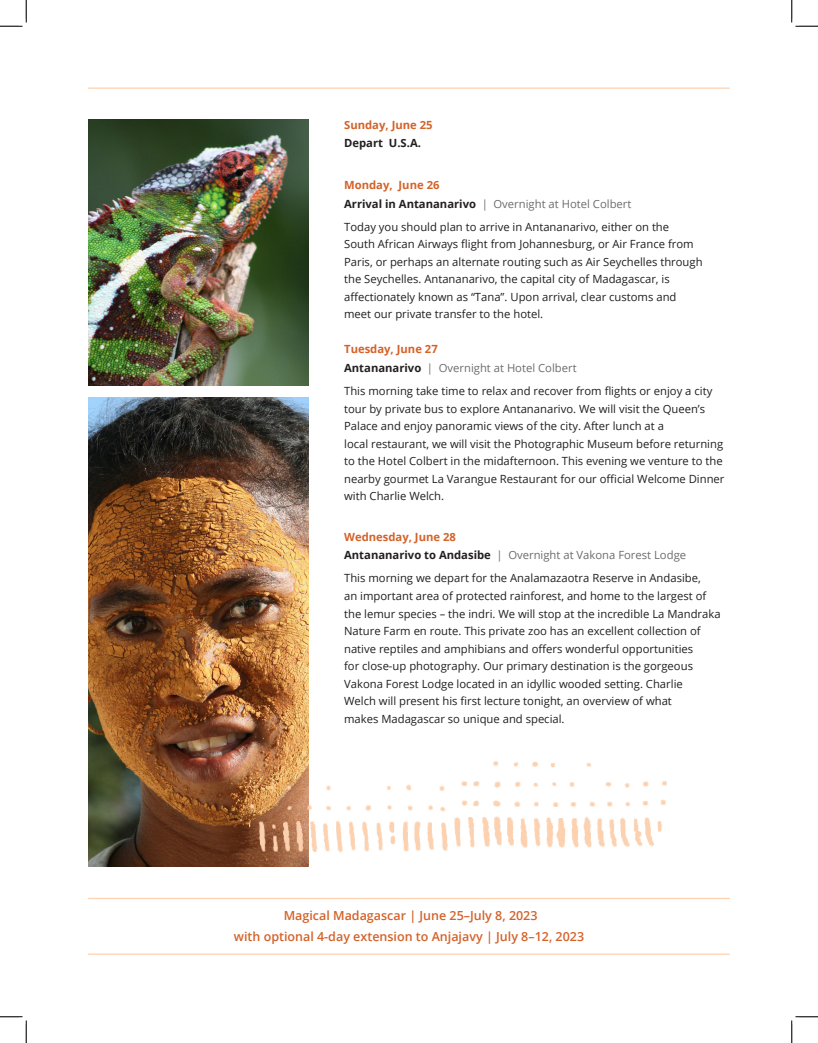
<style>
.page{position:relative;width:818px;height:1043px;background:#fff}
.page>*{position:absolute;margin:0;border:0;box-sizing:border-box;transform-origin:0 0}
.t1{font:600 12.5px "Open Sans";color:#d46229}
.Letter{font:11.25px/17.5px "Open Sans";color:#231f20}
.Location_Headline{font:11.25px "Open Sans";color:#6c6d70}
.Date{font:700 11.25px "Open Sans";color:#d46229}
.Location_Headline-2{font:700 11.25px "Open Sans";color:#231f20}
.s1{font-weight:700;color:#231f20}
</style>
<div class="page">
<img style="left:88px;top:397px;width:220px;height:469px">
<hr style="left:88px;top:88px;width:641px;height:1px;background:#fcd1af">
<img style="left:88px;top:120px;width:220px;height:265px">
<img style="left:249px;top:756px;width:418px;height:100px">
<hr style="left:88px;top:953px;width:641px;height:1px;background:#fcd1af">
<hr style="left:88px;top:897px;width:641px;height:2px;background:#fcd1af">
<svg style="left:0;top:0;width:27px;height:27px"></svg>
<svg style="left:0;top:1016px;width:27px;height:26px"></svg>
<svg style="left:791px;top:0;width:27px;height:27px"></svg>
<svg style="left:791px;top:1016px;width:27px;height:26px"></svg>
<p class="Date" style="left:344px;top:116px;width:90px">Sunday, June 25</p>
<p class="Location_Headline-2" style="left:344px;top:135px;width:78px">Depart U.S.A.</p>
<p class="Date" style="left:344px;top:177px;width:97px">Monday, June 26</p>
<p class="Location_Headline" style="left:344px;top:196px;width:289px"><span class="s1">Arrival in Antananarivo</span> | Overnight at Hotel Colbert</p>
<p class="Letter" style="left:344px;top:217px;width:360px">Today you should plan to arrive in Antananarivo, either on the South African Airways flight from Johannesburg, or Air France from Paris, or perhaps an alternate routing such as Air Seychelles through the Seychelles. Antananarivo, the capital city of Madagascar, is affectionately known as “Tana”. Upon arrival, clear customs and meet our private transfer to the hotel.</p>
<p class="Date" style="left:344px;top:341px;width:95px">Tuesday, June 27</p>
<p class="Location_Headline" style="left:344px;top:360px;width:234px"><span class="s1">Antananarivo</span> | Overnight at Hotel Colbert</p>
<p class="Letter" style="left:344px;top:382px;width:369px">This morning take time to relax and recover from flights or enjoy a city tour by private bus to explore Antananarivo. We will visit the Queen’s<br>Palace and enjoy panoramic views of the city. After lunch at a</p>
<p class="Letter" style="left:344px;top:434px;width:382px">local restaurant, we will visit the Photographic Museum before returning to the Hotel Colbert in the midafternoon. This evening we venture to the nearby gourmet La Varangue Restaurant for our official Welcome Dinner with Charlie Welch.</p>
<p class="Date" style="left:344px;top:528px;width:113px">Wednesday, June 28</p>
<p class="Location_Headline" style="left:344px;top:547px;width:343px"><span class="s1">Antananarivo to Andasibe</span> | Overnight at Vakona Forest Lodge</p>
<p class="Letter" style="left:344px;top:569px;width:378px">This morning we depart for the Analamazaotra Reserve in Andasibe,<br>an important area of protected rainforest, and home to the largest of the lemur species – the indri. We will stop at the incredible La Mandraka Nature Farm en route. This private zoo has an excellent collection of native reptiles and amphibians and offers wonderful opportunities<br>for close-up photography. Our primary destination is the gorgeous Vakona Forest Lodge located in an idyllic wooded setting. Charlie<br>Welch will present his first lecture tonight, an overview of what<br>makes Madagascar so unique and special.</p>
<p class="t1" style="left:284px;top:906px;width:255px">Magical Madagascar | June 25–July 8, 2023</p>
<p class="t1" style="left:234px;top:928px;width:352px">with optional 4-day extension to Anjajavy | July 8–12, 2023</p>
</div>
